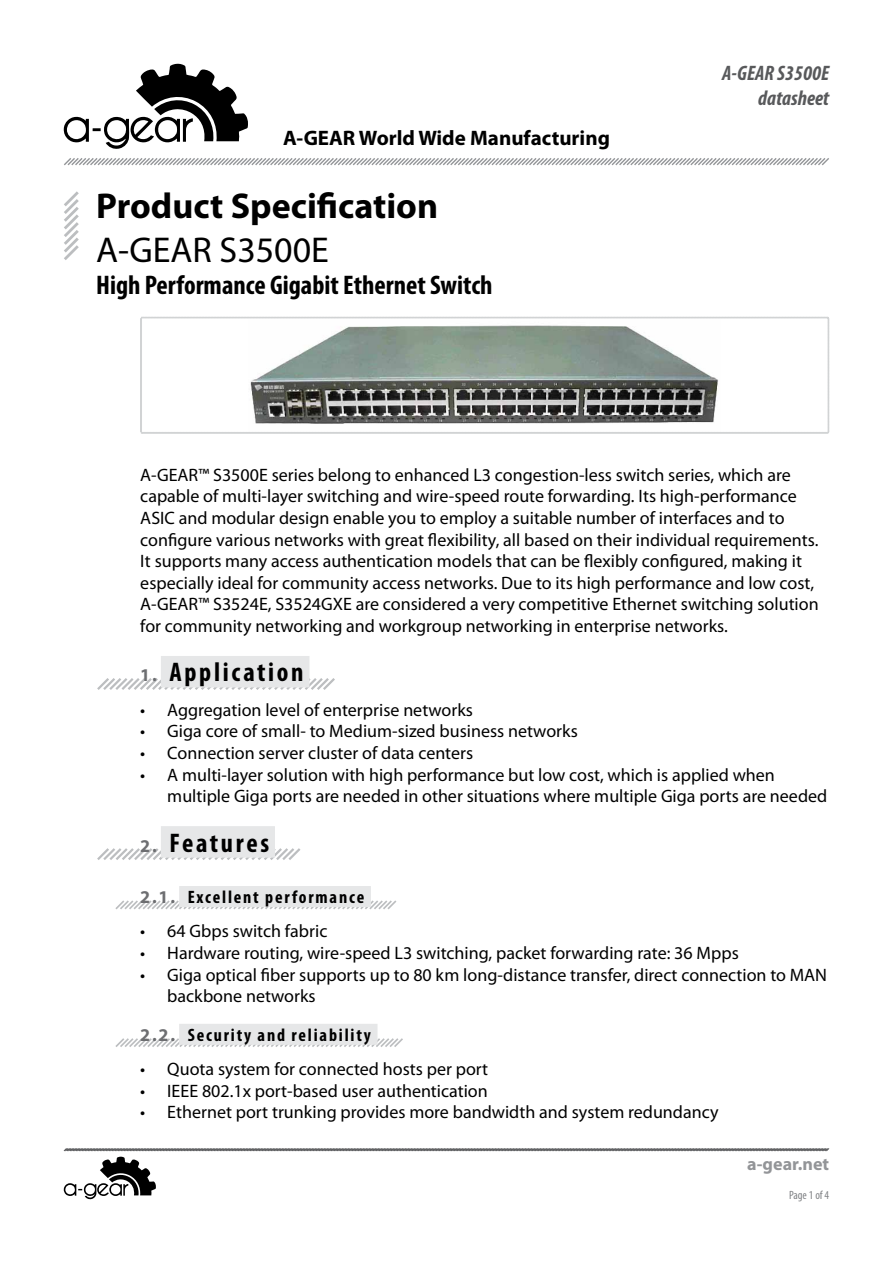
<style>
.page{position:relative;width:893px;height:1263px;background:#fff}
.page>*{position:absolute;margin:0;border:0;box-sizing:border-box;transform-origin:0 0}
.t1{font:700 36px "Myriad Pro";color:#000}
.model_name{font:36px "Myriad Pro";color:#000}
.model_name-2{font:700 condensed 27px "Myriad Pro";color:#000}
.podzag{font:700 condensed 27px "Myriad Pro";letter-spacing:.1em;color:#000}
.t2{font:700 21px "Myriad Pro";color:#000}
.t3{font:italic 700 condensed 21px "Myriad Pro";color:#58595b}
.main_text{font:18px/21.6px "Myriad Pro";color:#000}
.main_text_bullet{font:18px/21.6px "Myriad Pro";color:#000}
.podzag_2{font:700 condensed 18px "Myriad Pro";letter-spacing:.1em;color:#000}
.t4{font:700 18px "Myriad Pro";color:#939598}
.t5{font:condensed 12px "Myriad Pro";color:#808285}
.s1{font-stretch:normal;font-size:18px;color:#6d6e71}
.s2{font-stretch:normal;color:#6d6e71}
</style>
<div class="page">
<svg style="left:64px;top:191px;width:15px;height:69px"></svg>
<svg style="left:97px;top:676px;width:238px;height:14px"></svg>
<div style="left:161px;top:656px;width:148px;height:31px;background:#e6e7e8"></div>
<svg style="left:97px;top:848px;width:204px;height:12px"></svg>
<div style="left:161px;top:826px;width:114px;height:32px;background:#e6e7e8"></div>
<svg style="left:115px;top:900px;width:282px;height:10px"></svg>
<div style="left:179px;top:886px;width:192px;height:21px;background:#e6e7e8"></div>
<svg style="left:115px;top:1038px;width:288px;height:9px"></svg>
<div style="left:179px;top:1024px;width:199px;height:21px;background:#e6e7e8"></div>
<svg style="left:140px;top:316px;width:689px;height:118px"></svg>
<svg style="left:63px;top:1148px;width:767px;height:51px"></svg>
<svg style="left:64px;top:158px;width:765px;height:8px"></svg>
<svg style="left:64px;top:64px;width:184px;height:85px"></svg>
<p class="t2" style="left:283px;top:124px;width:328px">A-GEAR World Wide Manufacturing</p>
<p class="t1" style="left:96px;top:183px;width:344px">Product Specification</p>
<p class="model_name" style="left:96px;top:227px;width:234px">A-GEAR S3500E</p>
<p class="model_name-2" style="left:96px;top:268px;width:398px">High Performance Gigabit Ethernet Switch</p>
<p class="t3" style="left:722px;top:59px;width:109px">A-GEAR S3500E</p>
<p class="t3" style="left:758px;top:85px;width:73px">datasheet</p>
<p class="main_text" style="left:140px;top:464px;width:680px">A-GEAR™ S3500E series belong to enhanced L3 congestion-less switch series, which are capable of multi-layer switching and wire-speed route forwarding. Its high-performance ASIC and modular design enable you to employ a suitable number of interfaces and to configure various networks with great flexibility, all based on their individual requirements.<br>It supports many access authentication models that can be flexibly configured, making it especially ideal for community access networks. Due to its high performance and low cost, A-GEAR™ S3524E, S3524GXE are considered a very competitive Ethernet switching solution for community networking and workgroup networking in enterprise networks.</p>
<p class="podzag" style="left:140px;top:656px;width:165px"><span class="s1">1.</span> Application</p>
<p class="main_text_bullet" style="left:140px;top:699px;width:334px">• Aggregation level of enterprise networks</p>
<p class="main_text_bullet" style="left:140px;top:720px;width:439px">• Giga core of small- to Medium-sized business networks</p>
<p class="main_text_bullet" style="left:140px;top:742px;width:334px">• Connection server cluster of data centers</p>
<p class="main_text_bullet" style="left:167px;top:763px;width:661px;text-indent:-27px">• A multi-layer solution with high performance but low cost, which is applied when multiple Giga ports are needed in other situations where multiple Giga ports are needed</p>
<p class="podzag" style="left:140px;top:826px;width:130px"><span class="s1">2.</span> Features</p>
<p class="podzag_2" style="left:140px;top:886px;width:225px"><span class="s2">2.1.</span> Excellent performance</p>
<p class="main_text_bullet" style="left:140px;top:920px;width:189px">• 64 Gbps switch fabric</p>
<p class="main_text_bullet" style="left:140px;top:942px;width:600px">• Hardware routing, wire-speed L3 switching, packet forwarding rate: 36 Mpps</p>
<p class="main_text_bullet" style="left:167px;top:963px;width:661px;text-indent:-27px">• Giga optical fiber supports up to 80 km long-distance transfer, direct connection to MAN backbone networks</p>
<p class="podzag_2" style="left:140px;top:1023px;width:232px"><span class="s2">2.2.</span> Security and reliability</p>
<p class="main_text_bullet" style="left:140px;top:1058px;width:349px">• Quota system for connected hosts per port</p>
<p class="main_text_bullet" style="left:140px;top:1080px;width:349px">• IEEE 802.1x port-based user authentication</p>
<p class="main_text_bullet" style="left:140px;top:1101px;width:580px">• Ethernet port trunking provides more bandwidth and system redundancy</p>
<p class="t4" style="left:747px;top:1152px;width:83px">a-gear.net</p>
<p class="t5" style="left:789px;top:1188px;width:42px">Раge 1 of 4</p>
</div>
